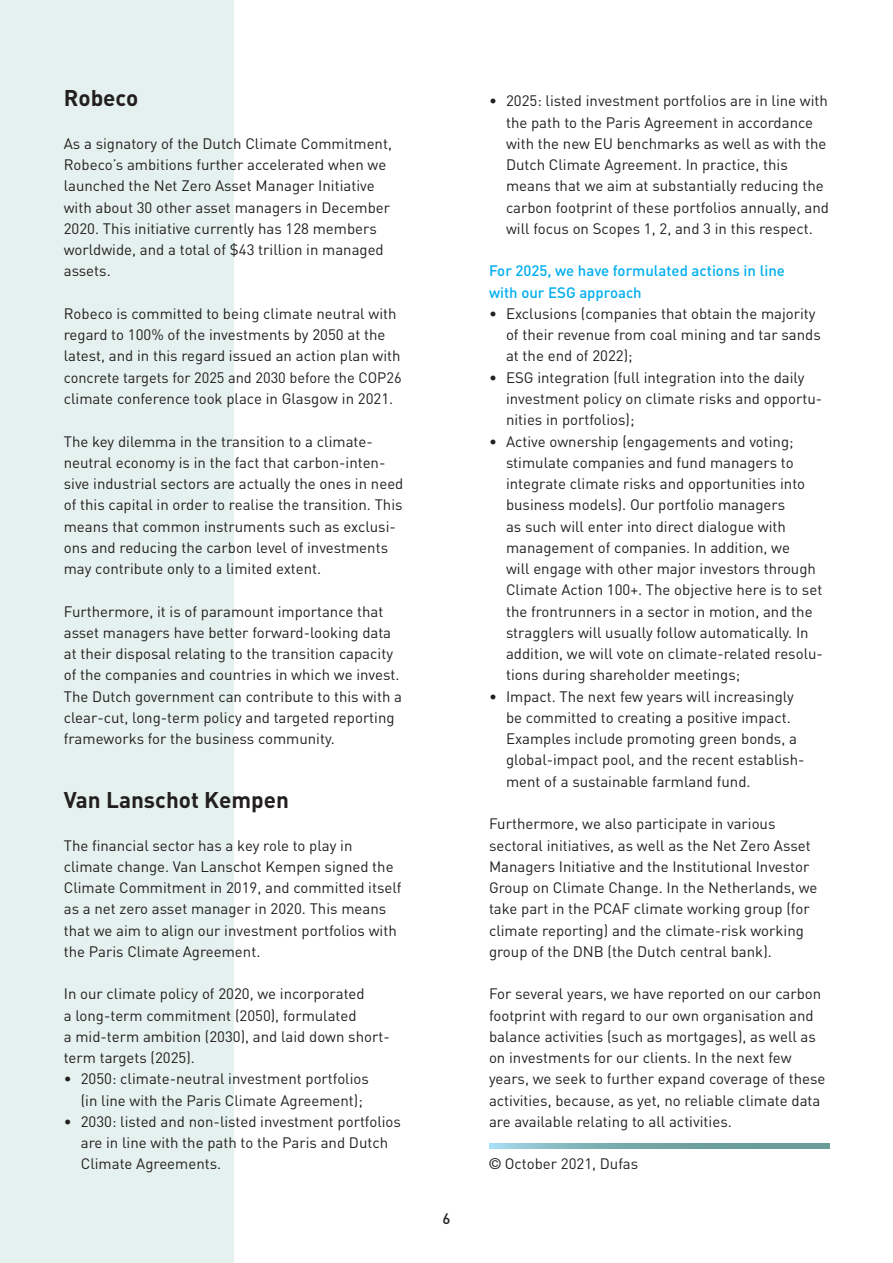
<style>
.page{position:relative;width:893px;height:1263px;background:#fff}
.page>*{position:absolute;margin:0;border:0;box-sizing:border-box;transform-origin:0 0}
.Kopje{font:700 22.5px "DIN";color:#231f20}
.Platte_tekst{font:15px/21.3px "DIN";color:#231f20}
.Opsomming{font:15px/21.3px "DIN";color:#231f20}
.Subkopje{font:500 15px/21.3px "DIN";color:#00aeef}
.Platte_tekst-2{font:500 15px "DIN";color:#231f20}
.s1{font-family:"Trade Gothic"}
</style>
<div class="page">
<div style="left:0;top:0;width:234px;height:1263px;background:#e5f1ee"></div>
<svg style="left:489px;top:1144px;width:340px;height:4px"></svg>
<p class="Kopje" style="left:64px;top:83px;width:76px">Robeco</p>
<p class="Platte_tekst" style="left:64px;top:132px;width:330px">As a signatory of the Dutch Climate Commitment, Robeco’s ambitions further accelerated when we launched the Net Zero Asset Manager Initiative with about 30 other asset managers in December 2020. This initiative currently has 128 members worldwide, and a total of $43 trillion in managed assets.</p>
<p class="Platte_tekst" style="left:64px;top:303px;width:339px">Robeco is committed to being climate neutral with regard to 100% of the investments by 2050 at the latest, and in this regard issued an action plan with concrete targets for 2025 and 2030 before the COP26 climate conference took place in Glasgow in 2021.</p>
<p class="Platte_tekst" style="left:64px;top:430px;width:341px">The key dilemma in the transition to a climate&shy;neutral economy is in the fact that carbon-inten&shy;sive industrial sectors are actually the ones in need of this capital in order to realise the transition. This means that common instruments such as exclusi&shy;ons and reducing the carbon level of investments may contribute only to a limited extent.</p>
<p class="Platte_tekst" style="left:64px;top:600px;width:340px">Furthermore, it is of paramount importance that asset managers have better forward-looking data at their disposal relating to the transition capacity of the companies and countries in which we invest.<br>The Dutch government can contribute to this with a clear-cut, long-term policy and targeted reporting frameworks for the business community.</p>
<p class="Kopje" style="left:64px;top:785px;width:227px">Van Lanschot Kempen</p>
<p class="Platte_tekst" style="left:64px;top:834px;width:339px">The financial sector has a key role to play in climate change. Van Lanschot Kempen signed the Climate Commitment in 2019, and committed itself as a net zero asset manager in 2020. This means that we aim to align our investment portfolios with the Paris Climate Agreement.</p>
<p class="Platte_tekst" style="left:64px;top:983px;width:327px">In our climate policy of 2020, we incorporated<br>a long-term commitment (2050), formulated<br>a mid-term ambition (2030), and laid down short&shy;term targets (2025).</p>
<p class="Opsomming" style="left:81px;top:1068px;width:290px;text-indent:-17px">• 2050: climate-neutral investment portfolios (in line with the Paris Climate Agreement);</p>
<p class="Opsomming" style="left:81px;top:1110px;width:322px;text-indent:-17px">• 2030: listed and non-listed investment portfolios are in line with the path to the Paris and Dutch<br>Climate Agreements.</p>
<p class="Platte_tekst-2" style="left:442px;top:1209px;width:9px">6</p>
<p class="Opsomming" style="left:506px;top:90px;width:324px;text-indent:-17px">• 2025: listed investment portfolios are in line with the path to the Paris Agreement in accordance with the new EU benchmarks as well as with the Dutch Climate Agreement. In practice, this means that we aim at substantially reducing the carbon footprint of these portfolios annually, and will focus on Scopes 1, 2, and 3 in this respect.</p>
<p class="Subkopje" style="left:489px;top:260px;width:297px">For 2025, we have formulated actions in line with our ESG approach</p>
<p class="Opsomming" style="left:506px;top:303px;width:316px;text-indent:-17px">• Exclusions (companies that obtain the majority of their revenue from coal mining and tar sands at the end of 2022);</p>
<p class="Opsomming" style="left:506px;top:366px;width:318px;text-indent:-17px">• ESG integration (full integration into the daily investment policy on climate risks and opportu&shy;nities in portfolios);</p>
<p class="Opsomming" style="left:506px;top:430px;width:318px;text-indent:-17px">• Active ownership (engagements and voting; stimulate companies and fund managers to integrate climate risks and opportunities into business models). Our portfolio managers<br>as such will enter into direct dialogue with management of companies. In addition, we<br>will engage with other major investors through Climate Action 100+. The objective here is to set the frontrunners in a sector in motion, and the stragglers will usually follow automatically. In addition, we will vote on climate-related resolu&shy;tions during shareholder meetings;</p>
<p class="Opsomming" style="left:506px;top:685px;width:300px;text-indent:-17px">• Impact. The next few years will increasingly be committed to creating a positive impact.<br>Examples include promoting green bonds, a global-impact pool, and the recent establish&shy;ment of a sustainable farmland fund.</p>
<p class="Platte_tekst" style="left:489px;top:813px;width:330px">Furthermore, we also participate in various sectoral initiatives, as well as the Net Zero Asset Managers Initiative and the Institutional Investor Group on Climate Change. In the Netherlands, we take part in the PCAF climate working group (for climate reporting) and the climate-risk working group of the DNB (the Dutch central bank).</p>
<p class="Platte_tekst" style="left:489px;top:983px;width:338px">For several years, we have reported on our carbon footprint with regard to our own organisation and balance activities (such as mortgages), as well as on investments for our clients. In the next few years, we seek to further expand coverage of these activities, because, as yet, no reliable climate data are available relating to all activities.</p>
<p class="Platte_tekst" style="left:489px;top:1153px;width:151px"><span class="s1">©</span> October 2021, Dufas</p>
</div>
